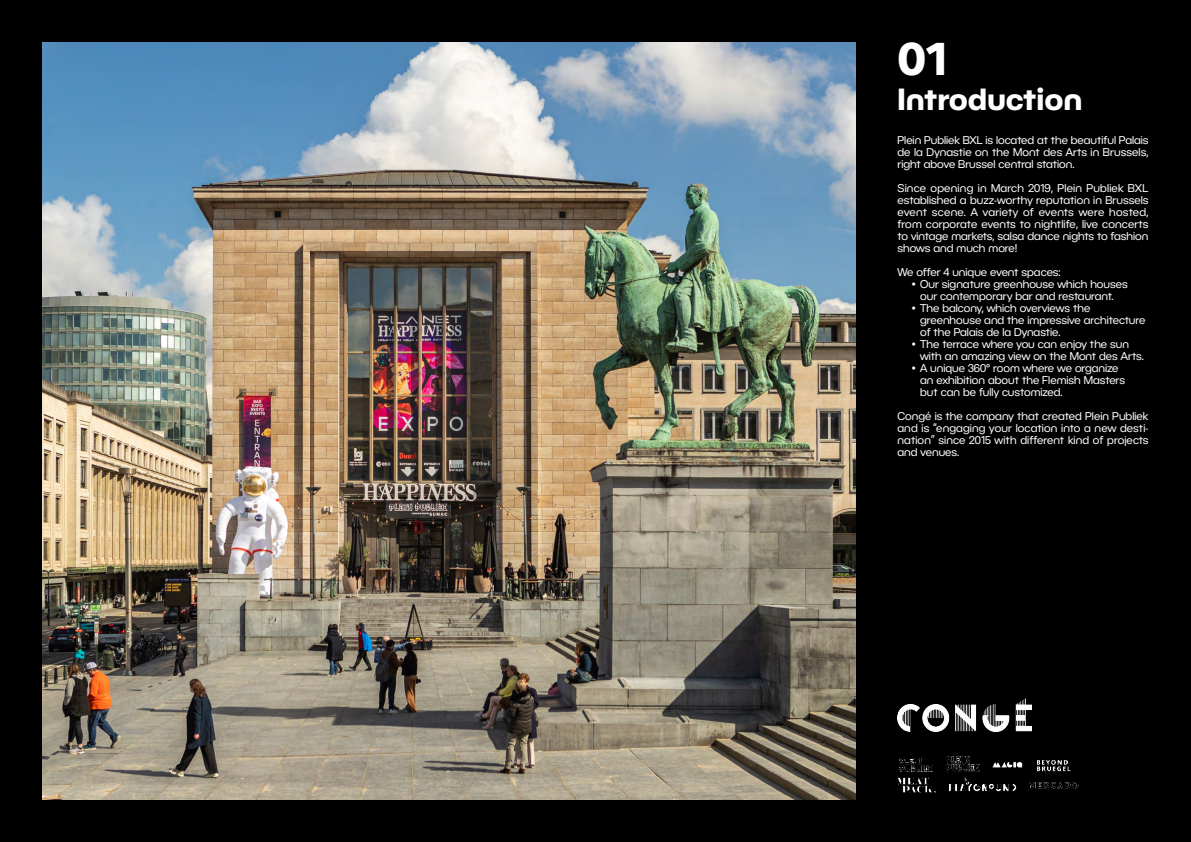
<style>
.page{position:relative;width:1191px;height:842px;background:#000}
.page>*{position:absolute;margin:0;border:0;box-sizing:border-box;transform-origin:0 0}
.t1{font:700 45px "BC Novatica CYR";color:#fff}
.t2{font:700 30px "BC Novatica CYR";color:#fff}
.t3{font:11px/12px "BC Novatica CYR";color:#fff;text-align:justify}
</style>
<div class="page">
<img style="left:43px;top:43px;width:812px;height:756px">
<img style="left:898px;top:756px;width:181px;height:37px">
<img style="left:897px;top:699px;width:134px;height:32px">
<h1 class="t1" style="left:897px;top:30px;width:50px">01</h1>
<h2 class="t2" style="left:897px;top:80px;width:186px">Introduction</h2>
<p class="t3" style="left:897px;top:134px;width:252px">Plein Publiek BXL is located at the beautiful Palais de la Dynastie on the Mont des Arts in Brussels, right above Brussel central station.</p>
<p class="t3" style="left:897px;top:182px;width:253px">Since opening in March 2019, Plein Publiek BXL established a buzz-worthy reputation in Brussels event scene. A variety of events were hosted, from corporate events to nightlife, live concerts to vintage markets, salsa dance nights to fashion shows and much more!</p>
<p class="t3" style="left:897px;top:266px;width:165px">We offer 4 unique event spaces:</p>
<p class="t3" style="left:911px;top:278px;width:217px;text-align:center">• Our signature greenhouse which houses our contemporary bar and restaurant.</p>
<p class="t3" style="left:920px;top:302px;width:227px;text-align:left;text-indent:-9px">• The balcony, which overviews the greenhouse and the impressive architecture of the Palais de la Dynastie.</p>
<p class="t3" style="left:920px;top:338px;width:225px;text-indent:-9px">• The terrace where you can enjoy the sun with an amazing view on the Mont des Arts.</p>
<p class="t3" style="left:920px;top:362px;width:206px;text-align:left;text-indent:-9px">• A unique 360° room where we organize an exhibition about the Flemish Masters but can be fully customized.</p>
<p class="t3" style="left:897px;top:410px;width:252px">Congé is the company that created Plein Publiek and is “engaging your location into a new desti&shy;nation” since 2015 with different kind of projects and venues.</p>
</div>
